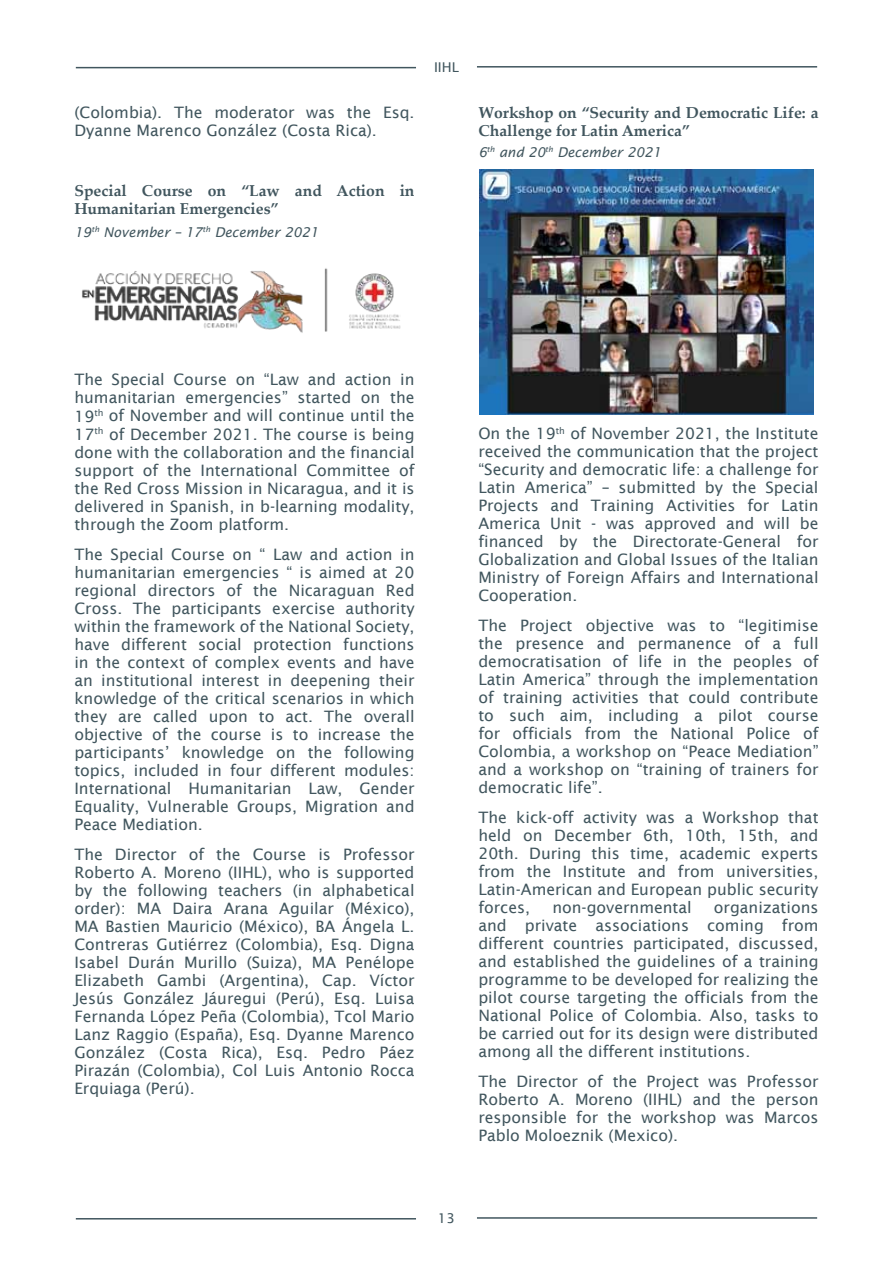
<style>
.page{position:relative;width:893px;height:1263px;background:#fff}
.page>*{position:absolute;margin:0;border:0;box-sizing:border-box;transform-origin:0 0}
.t1{font:15.75px/18px "Lucida Sans";color:#41565e;text-align:justify}
.t2{font:700 15.75px/18px "Palatino Linotype";color:#41565e}
.t3{font:italic 13.5px "Lucida Sans";color:#41565e}
.t4{font:13.5px "Lucida Sans";color:#41565e}
</style>
<div class="page">
<hr style="left:76px;top:67px;width:340px;height:1px;background:#41565e">
<hr style="left:477px;top:66px;width:340px;height:2px;background:#41565e">
<hr style="left:76px;top:1218px;width:340px;height:1px;background:#41565e">
<hr style="left:477px;top:1217px;width:340px;height:2px;background:#41565e">
<img style="left:82px;top:268px;width:319px;height:65px">
<img style="left:479px;top:170px;width:334px;height:244px">
<p class="t1" style="left:74px;top:104px;width:342px">(Colombia). The moderator was the Esq.<br>Dyanne Marenco González (Costa Rica).</p>
<p class="t2" style="left:74px;top:182px;width:342px">Special Course on “Law and Action in<br>Humanitarian Emergencies”</p>
<p class="t3" style="left:74px;top:224px;width:246px">19<sup>th</sup> November – 17<sup>th</sup> December 2021</p>
<p class="t4" style="left:434px;top:60px;width:26px">IIHL</p>
<p class="t2" style="left:478px;top:103px;width:342px">Workshop on “Security and Democratic Life: a<br>Challenge for Latin America”</p>
<p class="t3" style="left:478px;top:144px;width:184px">6<sup>th</sup> and 20<sup>th</sup> December 2021</p>
<p class="t1" style="left:74px;top:371px;width:342px">The Special Course on “Law and action in humanitarian emergencies” started on the 19<sup>th</sup> of November and will continue until the 17<sup>th</sup> of December 2021. The course is being done with the collaboration and the financial support of the International Committee of the Red Cross Mission in Nicaragua, and it is delivered in Spanish, in b-learning modality, through the Zoom platform.</p>
<p class="t1" style="left:74px;top:545px;width:342px">The Special Course on “ Law and action in humanitarian emergencies “ is aimed at 20 regional directors of the Nicaraguan Red Cross. The participants exercise authority within the framework of the National Society, have different social protection functions in the context of complex events and have an institutional interest in deepening their knowledge of the critical scenarios in which they are called upon to act. The overall objective of the course is to increase the participants’ knowledge on the following topics, included in four different modules:<br>International Humanitarian Law, Gender Equality, Vulnerable Groups, Migration and Peace Mediation.</p>
<p class="t1" style="left:74px;top:845px;width:342px">The Director of the Course is Professor Roberto A. Moreno (IIHL), who is supported by the following teachers (in alphabetical order): MA Daira Arana Aguilar (México), MA Bastien Mauricio (México), BA Ángela L.<br>Contreras Gutiérrez (Colombia), Esq. Digna Isabel Durán Murillo (Suiza), MA Penélope Elizabeth Gambi (Argentina), Cap. Víctor Jesús González Jáuregui (Perú), Esq. Luisa Fernanda López Peña (Colombia), Tcol Mario Lanz Raggio (España), Esq. Dyanne Marenco González (Costa Rica), Esq. Pedro Páez Pirazán (Colombia), Col Luis Antonio Rocca Erquiaga (Perú).</p>
<p class="t1" style="left:478px;top:424px;width:342px">On the 19<sup>th</sup> of November 2021, the Institute received the communication that the project “Security and democratic life: a challenge for Latin America” – submitted by the Special Projects and Training Activities for Latin America Unit - was approved and will be financed by the Directorate-General for Globalization and Global Issues of the Italian Ministry of Foreign Affairs and International Cooperation.</p>
<p class="t1" style="left:478px;top:616px;width:342px">The Project objective was to “legitimise the presence and permanence of a full democratisation of life in the peoples of Latin America” through the implementation of training activities that could contribute to such aim, including a pilot course for officials from the National Police of Colombia, a workshop on “Peace Mediation” and a workshop on “training of trainers for democratic life”.</p>
<p class="t1" style="left:478px;top:808px;width:342px">The kick-off activity was a Workshop that held on December 6th, 10th, 15th, and 20th. During this time, academic experts from the Institute and from universities, Latin-American and European public security forces,</p>
<p class="t1" style="left:552px;top:898px;width:141px">non-governmental</p>
<p class="t1" style="left:478px;top:898px;width:342px;text-indent:236px">organizations and private associations coming from different countries participated, discussed, and established the guidelines of a training programme to be developed for realizing the pilot course targeting the officials from the National Police of Colombia. Also, tasks to be carried out for its design were distributed among all the different institutions.</p>
<p class="t1" style="left:478px;top:1072px;width:342px">The Director of the Project was Professor Roberto A. Moreno (IIHL) and the person responsible for the workshop was Marcos Pablo Moloeznik (Mexico).</p>
<p class="t4" style="left:438px;top:1211px;width:19px">13</p>
</div>
